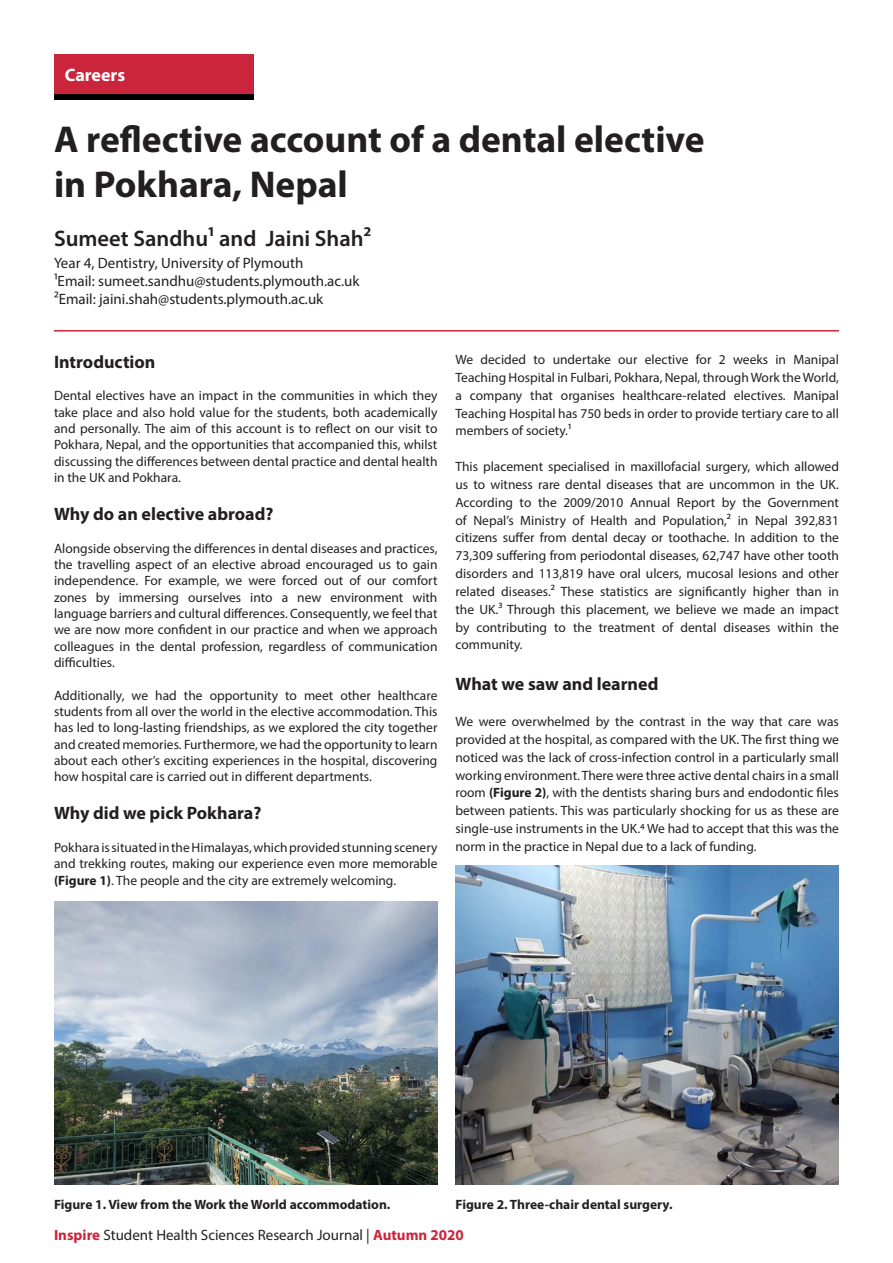
<style>
.page{position:relative;width:893px;height:1263px;background:#fff}
.page>*{position:absolute;margin:0;border:0;box-sizing:border-box;transform-origin:0 0}
.t1{font:700 37.5px "Myriad Pro";color:#231f20}
.t2{font:600 22.5px "Myriad Pro";color:#231f20}
.t3{font:700 18px "Myriad Pro";color:#231f20}
.t4{font:700 18px "Myriad Pro";color:#fff}
.t5{font:15px "Myriad Pro";color:#231f20}
.t6{font:13.5px/17.9px "Myriad Pro";color:#231f20;text-align:justify}
.t7{font:700 13.5px "Myriad Pro";color:#231f20}
.s1{font-weight:700}
.s2{font-weight:700;color:#cb253b}
</style>
<div class="page">
<div style="left:54px;top:60px;width:200px;height:40px;background:#000001"></div>
<div style="left:54px;top:54px;width:200px;height:40px;background:#cb253b"></div>
<hr style="left:54px;top:330px;width:785px;height:2px;background:#cb253b">
<img style="left:54px;top:901px;width:383px;height:283px">
<img style="left:455px;top:865px;width:384px;height:319px">
<p class="t4" style="left:65px;top:63px;width:62px">Careers</p>
<p class="t1" style="left:54px;top:115px;width:652px">A reflective account of a dental elective</p>
<p class="t1" style="left:54px;top:160px;width:295px">in Pokhara, Nepal</p>
<p class="t2" style="left:54px;top:224px;width:319px">Sumeet Sandhu1 and Jaini Shah2</p>
<p class="t5" style="left:54px;top:254px;width:251px">Year 4, Dentistry, University of Plymouth</p>
<p class="t5" style="left:54px;top:272px;width:307px">1Email: sumeet.sandhu@students.plymouth.ac.uk</p>
<p class="t5" style="left:54px;top:290px;width:271px">2Email: jaini.shah@students.plymouth.ac.uk</p>
<p class="t3" style="left:54px;top:350px;width:103px">Introduction</p>
<p class="t6" style="left:54px;top:387px;width:385px;line-height:16.4px">Dental electives have an impact in the communities in which they take place and also hold value for the students, both academically and personally. The aim of this account is to reflect on our visit to Pokhara, Nepal, and the opportunities that accompanied this, whilst discussing the differences between dental practice and dental health in the UK and Pokhara.</p>
<p class="t3" style="left:54px;top:502px;width:221px">Why do an elective abroad?</p>
<p class="t6" style="left:54px;top:540px;width:385px;line-height:16.4px">Alongside observing the differences in dental diseases and practices, the travelling aspect of an elective abroad encouraged us to gain independence. For example, we were forced out of our comfort zones by immersing ourselves into a new environment with language barriers and cultural differences. Consequently, we feel that we are now more confident in our practice and when we approach colleagues in the dental profession, regardless of communication difficulties.</p>
<p class="t6" style="left:54px;top:687px;width:385px;line-height:16.4px">Additionally, we had the opportunity to meet other healthcare students from all over the world in the elective accommodation. This has led to long-lasting friendships, as we explored the city together and created memories. Furthermore, we had the opportunity to learn about each other’s exciting experiences in the hospital, discovering how hospital care is carried out in different departments.</p>
<p class="t3" style="left:54px;top:801px;width:209px">Why did we pick Pokhara?</p>
<p class="t6" style="left:54px;top:839px;width:385px;line-height:16.4px">Pokhara is situated in the Himalayas, which provided stunning scenery and trekking routes, making our experience even more memorable <span class="s1">(Figure 1)</span>. The people and the city are extremely welcoming.</p>
<p class="t6" style="left:455px;top:350px;width:385px">We decided to undertake our elective for 2 weeks in Manipal Teaching Hospital in Fulbari, Pokhara, Nepal, through Work the World, a company that organises healthcare-related electives. Manipal Teaching Hospital has 750 beds in order to provide tertiary care to all members of society.1</p>
<p class="t6" style="left:455px;top:457px;width:385px">This placement specialised in maxillofacial surgery, which allowed us to witness rare dental diseases that are uncommon in the UK.<br>According to the 2009/2010 Annual Report by the Government of Nepal’s Ministry of Health and Population,2 in Nepal 392,831 citizens suffer from dental decay or toothache. In addition to the 73,309 suffering from periodontal diseases, 62,747 have other tooth disorders and 113,819 have oral ulcers, mucosal lesions and other related diseases.2 These statistics are significantly higher than in the UK.3 Through this placement, we believe we made an impact by contributing to the treatment of dental diseases within the community.</p>
<p class="t3" style="left:455px;top:673px;width:204px">What we saw and learned</p>
<p class="t6" style="left:455px;top:712px;width:385px">We were overwhelmed by the contrast in the way that care was provided at the hospital, as compared with the UK. The first thing we noticed was the lack of cross-infection control in a particularly small working environment. There were three active dental chairs in a small room <span class="s1">(Figure 2)</span>, with the dentists sharing burs and endodontic files between patients. This was particularly shocking for us as these are single-use instruments in the UK.4 We had to accept that this was the norm in the practice in Nepal due to a lack of funding.</p>
<p class="t7" style="left:54px;top:1195px;width:338px">Figure 1. View from the Work the World accommodation.</p>
<p class="t7" style="left:455px;top:1195px;width:219px">Figure 2. Three-chair dental surgery.</p>
<p class="t5" style="left:54px;top:1226px;width:411px"><span class="s2">Inspire</span> Student Health Sciences Research Journal | <span class="s2">Autumn 2020</span></p>
</div>
